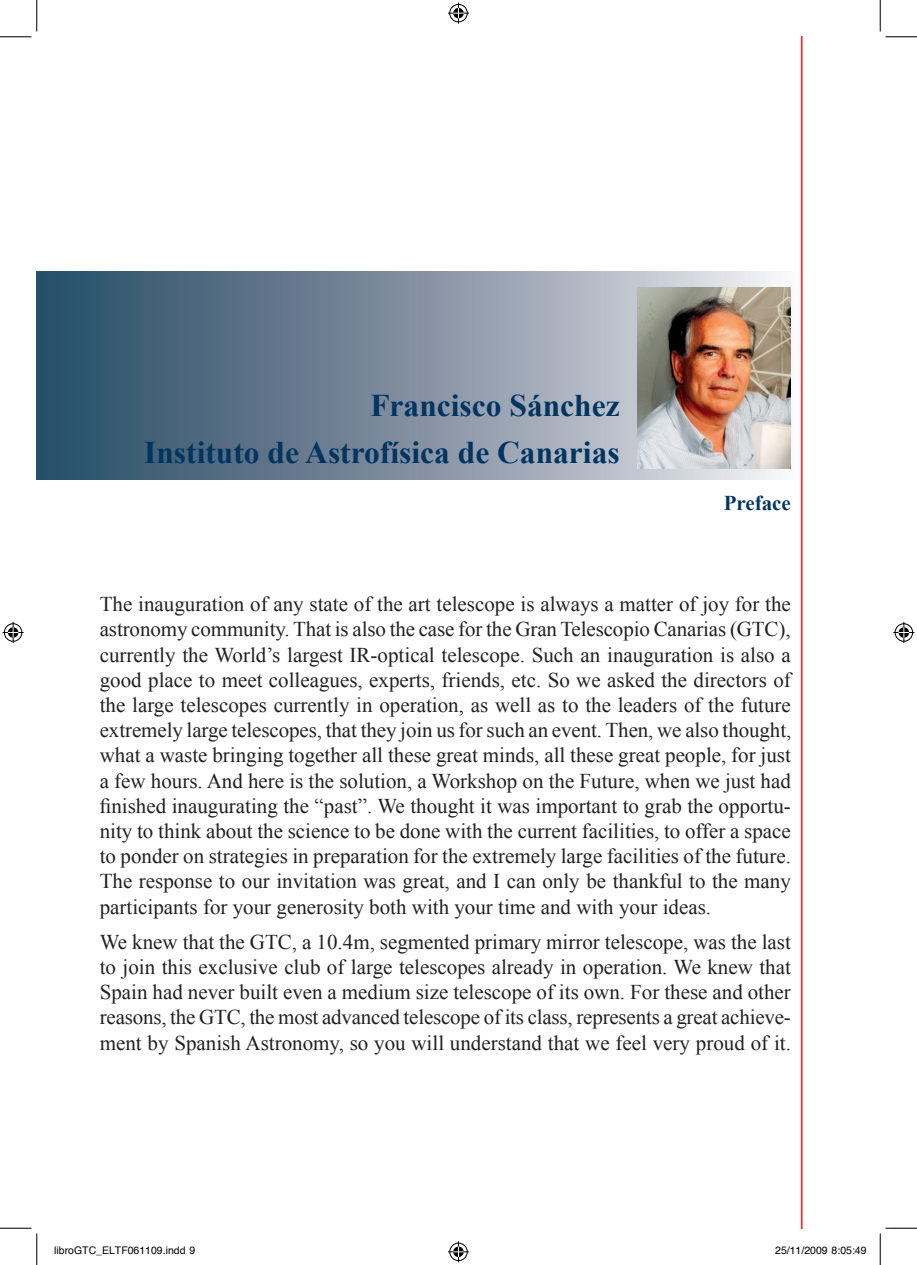
<style>
.page{position:relative;width:917px;height:1265px;background:#fff}
.page>*{position:absolute;margin:0;border:0;box-sizing:border-box;transform-origin:0 0}
.t1{font:700 31.5px/47.8px "Times New Roman";color:#003562;text-align:right}
.t2{font:21px/25.2px "Times New Roman";color:#231f20;text-align:justify}
.t3{font:700 21px "Times New Roman";color:#003562}
.t4{font:10.5px "Helvetica";color:#000}
</style>
<div class="page">
<hr style="left:801px;top:37px;width:1px;height:1190px;background:#ee3432">
<div style="left:37px;top:271px;width:764px;height:208px;background:linear-gradient(to right,#20435f,#f2edf1)"></div>
<img style="left:637px;top:287px;width:154px;height:181px">
<hr style="left:0;top:36px;width:32px;height:1px;background:#000">
<hr style="left:885px;top:36px;width:32px;height:1px;background:#000">
<hr style="left:0;top:1227px;width:32px;height:1px;background:#000">
<hr style="left:885px;top:1227px;width:32px;height:1px;background:#000">
<hr style="left:36px;top:0;width:1px;height:32px;background:#000">
<hr style="left:36px;top:1233px;width:1px;height:31px;background:#000">
<hr style="left:880px;top:0;width:1px;height:32px;background:#000">
<hr style="left:880px;top:1233px;width:1px;height:31px;background:#000">
<svg style="left:448px;top:3px;width:21px;height:21px"></svg>
<svg style="left:448px;top:1241px;width:21px;height:20px"></svg>
<svg style="left:3px;top:622px;width:21px;height:21px"></svg>
<svg style="left:893px;top:622px;width:21px;height:21px"></svg>
<h1 class="t1" style="left:144px;top:380px;width:477px">Francisco Sánchez<br>Instituto de Astrofísica de Canarias</h1>
<p class="t3" style="left:724px;top:488px;width:69px">Preface</p>
<p class="t2" style="left:100px;top:591px;width:693px">The inauguration of any state of the art telescope is always a matter of joy for the astronomy community. That is also the case for the Gran Telescopio Canarias (GTC), currently the World’s largest IR-optical telescope. Such an inauguration is also a good place to meet colleagues, experts, friends, etc. So we asked the directors of the large telescopes currently in operation, as well as to the leaders of the future extremely large telescopes, that they join us for such an event. Then, we also thought, what a waste bringing together all these great minds, all these great people, for just a few hours. And here is the solution, a Workshop on the Future, when we just had finished inaugurating the “past”. We thought it was important to grab the opportu&shy;nity to think about the science to be done with the current facilities, to offer a space to ponder on strategies in preparation for the extremely large facilities of the future.<br>The response to our invitation was great, and I can only be thankful to the many participants for your generosity both with your time and with your ideas.</p>
<p class="t2" style="left:100px;top:928px;width:693px">We knew that the GTC, a 10.4m, segmented primary mirror telescope, was the last to join this exclusive club of large telescopes already in operation. We knew that Spain had never built even a medium size telescope of its own. For these and other reasons, the GTC, the most advanced telescope of its class, represents a great achieve&shy;ment by Spanish Astronomy, so you will understand that we feel very proud of it.</p>
<p class="t4" style="left:54px;top:1243px;width:142px">libroGTC_ELTF061109.indd 9</p>
<p class="t4" style="left:775px;top:1243px;width:93px">25/11/2009 8:05:49</p>
</div>
